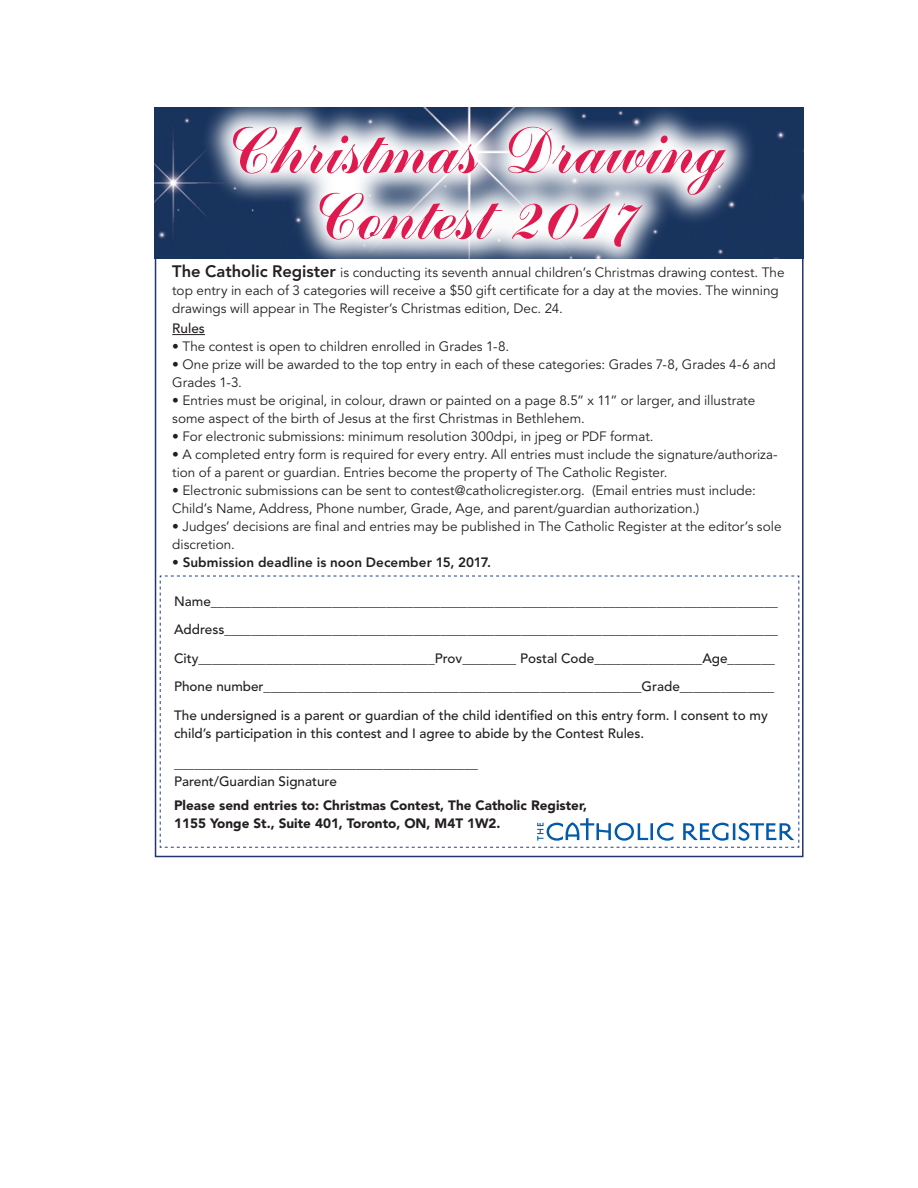
<style>
.page{position:relative;width:918px;height:1188px;background:#fff}
.page>*{position:absolute;margin:0;border:0;box-sizing:border-box;transform-origin:0 0}
.t1{font:61.5px/66px "Author";letter-spacing:-.005em;color:#df1a4e;text-align:center}
.t2{font:13.5px/18px "Avenir LT Std";color:#231f20}
.t3{font:500 13.5px/28.5px "Avenir LT Std";color:#231f20}
.t4{font:900 13.5px/18px "Avenir LT Std";color:#231f20}
.t5{font:800 13.5px "Avenir LT Std";letter-spacing:.005em;color:#231f20}
.s1{font-weight:800;font-size:16.5px}
</style>
<div class="page">
<hr style="left:172px;top:334px;width:33px;height:1px;background:#231f20">
<img style="left:155px;top:107px;width:648px;height:152px">
<svg style="left:202px;top:107px;width:555px;height:152px"></svg>
<svg style="left:160px;top:576px;width:639px;height:272px"></svg>
<h1 class="t1" style="left:213px;top:123px;width:507px">Christmas Drawing<br>Contest 2017</h1>
<p class="t2" style="left:172px;top:263px;width:614px"><span class="s1">The Catholic Register</span> is conducting its seventh annual children’s Christmas drawing contest. The top entry in each of 3 categories will receive a $50 gift certificate for a day at the movies. The winning drawings will appear in The Register’s Christmas edition, Dec. 24.</p>
<p class="t3" style="left:172px;top:315px;width:34px">Rules</p>
<p class="t2" style="left:172px;top:338px;width:338px">• The contest is open to children enrolled in Grades 1-8.</p>
<p class="t2" style="left:172px;top:356px;width:605px">• One prize will be awarded to the top entry in each of these categories: Grades 7-8, Grades 4-6 and<br>Grades 1-3.</p>
<p class="t2" style="left:172px;top:392px;width:584px">• Entries must be original, in colour, drawn or painted on a page 8.5” x 11” or larger, and illustrate some aspect of the birth of Jesus at the first Christmas in Bethlehem.</p>
<p class="t2" style="left:172px;top:428px;width:483px">• For electronic submissions: minimum resolution 300dpi, in jpeg or PDF format.</p>
<p class="t2" style="left:172px;top:446px;width:607px">• A completed entry form is required for every entry. All entries must include the signature/authoriza&shy;tion of a parent or guardian. Entries become the property of The Catholic Register.</p>
<p class="t2" style="left:172px;top:482px;width:585px">• Electronic submissions can be sent to contest@catholicregister.org. (Email entries must include:<br>Child’s Name, Address, Phone number, Grade, Age, and parent/guardian authorization.)</p>
<p class="t2" style="left:172px;top:518px;width:611px">• Judges’ decisions are final and entries may be published in The Catholic Register at the editor’s sole discretion.</p>
<p class="t5" style="left:172px;top:554px;width:321px">• Submission deadline is noon December 15, 2017.</p>
<p class="t3" style="left:174px;top:587px;width:605px">Name____________________________________________________________________________________ Address__________________________________________________________________________________ City___________________________________Prov________ Postal Code________________Age_______ Phone number________________________________________________________Grade______________ The undersigned is a parent or guardian of the child identified on this entry form. I consent to my</p>
<p class="t3" style="left:174px;top:719px;width:472px">child’s participation in this contest and I agree to abide by the Contest Rules.</p>
<p class="t3" style="left:174px;top:754px;width:305px;line-height:18px">_____________________________________________<br>Parent/Guardian Signature</p>
<p class="t4" style="left:174px;top:796px;width:415px">Please send entries to: Christmas Contest, The Catholic Register,<br>1155 Yonge St., Suite 401, Toronto, ON, M4T 1W2.</p>
</div>
